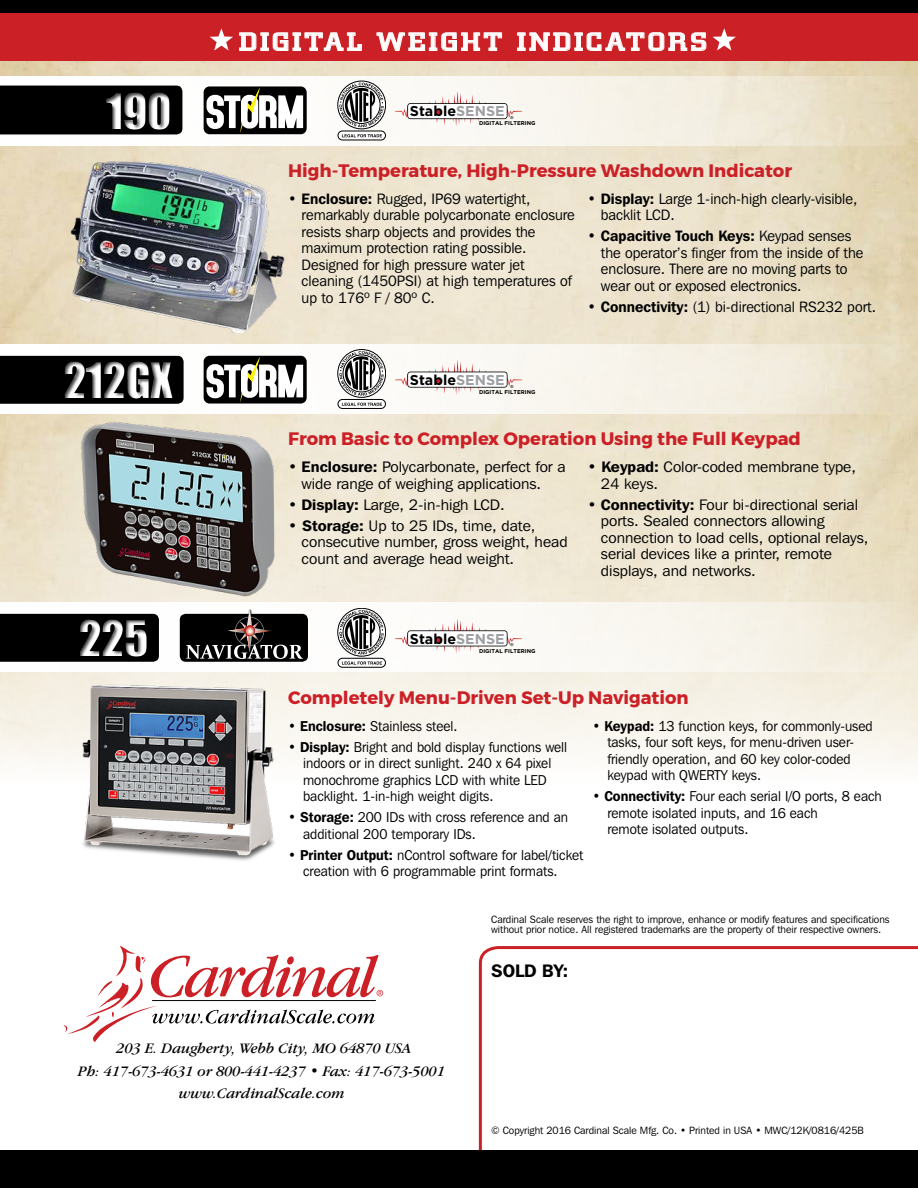
<style>
.page{position:relative;width:918px;height:1188px;background:#fff}
.page>*{position:absolute;margin:0;border:0;box-sizing:border-box;transform-origin:0 0}
.t1{font:45px "Impact";color:#fff}
.t2{font:500 26.25px "City D";letter-spacing:.06em;color:#fff;scale:1.34 1}
.t3{font:700 18px "Montserrat";color:#cc2027}
.t4{font:600 18px "Franklin Gothic IT Cby BT";color:#000}
.t5{font:15.15px/16.5px "Franklin Gothic IT Cby BT";color:#000}
.t6{font:15px/16.5px "Franklin Gothic IT Cby BT";color:#000}
.t7{font:italic 15px/22.5px "Garamond IT Cby BT";color:#000;text-align:center}
.t8{font:14.25px/16.5px "Franklin Gothic IT Cby BT";color:#000;scale:.95 1}
.t9{font:700 14.25px "Gotham";color:#000}
.t10{font:10.5px/10.5px "Franklin Gothic IT Cby BT";color:#000}
.t11{font:700 5.55px "Gotham";color:#000}
.t12{font:3.9px "Helvetica";color:#000}
.s1{color:#9d9fa2}
.s2{font-weight:600}
</style>
<div class="page">
<svg style="left:477px;top:946px;width:441px;height:205px"></svg>
<svg style="left:256px;top:76px;width:662px;height:69px"></svg>
<svg style="left:253px;top:344px;width:665px;height:70px"></svg>
<svg style="left:314px;top:602px;width:604px;height:70px;fill:#f9f6ef"></svg>
<div style="left:0;top:0;width:918px;height:15px;background:#000"></div>
<div style="left:1px;top:613px;width:71px;height:49px;background:#000"></div>
<div style="left:178px;top:612px;width:132px;height:51px;border:2px solid #fff;border-radius:7px"></div>
<svg style="left:63px;top:946px;width:320px;height:96px"></svg>
<div style="left:0;top:1151px;width:918px;height:37px;background:#000"></div>
<div style="left:0;top:13px;width:918px;height:48px;background:#cc2027"></div>
<img style="left:71px;top:421px;width:216px;height:180px">
<div style="left:338px;top:81px;width:48px;height:48px;border:1px solid #000;border-radius:50%"></div>
<svg style="left:339px;top:83px;width:45px;height:44px"></svg>
<svg style="left:338px;top:131px;width:47px;height:9px"></svg>
<div style="left:338px;top:131px;width:48px;height:9px;border:1px solid #000;border-radius:4px"></div>
<svg style="left:342px;top:134px;width:40px;height:3px"></svg>
<svg style="left:395px;top:92px;width:127px;height:35px"></svg>
<div style="left:338px;top:349px;width:48px;height:49px;border:1px solid #000;border-radius:50%"></div>
<svg style="left:339px;top:351px;width:45px;height:45px"></svg>
<svg style="left:338px;top:399px;width:47px;height:9px"></svg>
<div style="left:338px;top:399px;width:48px;height:10px;border:1px solid #000;border-radius:4px"></div>
<svg style="left:342px;top:403px;width:40px;height:3px"></svg>
<svg style="left:395px;top:361px;width:127px;height:34px"></svg>
<div style="left:338px;top:608px;width:48px;height:48px;border:1px solid #000;border-radius:50%"></div>
<svg style="left:339px;top:610px;width:45px;height:45px"></svg>
<div style="left:338px;top:658px;width:47px;height:9px;background:#fff;border-radius:4px"></div>
<div style="left:338px;top:658px;width:48px;height:9px;border:1px solid #000;border-radius:4px"></div>
<svg style="left:342px;top:661px;width:40px;height:4px"></svg>
<svg style="left:395px;top:619px;width:127px;height:35px"></svg>
<img style="left:70px;top:675px;width:216px;height:186px">
<div style="left:185px;top:609px;width:121px;height:52px;background:#000"></div>
<svg style="left:213px;top:609px;width:90px;height:50px"></svg>
<img style="left:70px;top:159px;width:216px;height:174px">
<div style="left:202px;top:85px;width:106px;height:51px;border:2px solid #fff;border-radius:7px"></div>
<svg style="left:236px;top:88px;width:68px;height:45px"></svg>
<div style="left:1px;top:85px;width:97px;height:50px;background:#000"></div>
<div style="left:98px;top:76px;width:138px;height:69px;background:#000;opacity:.75"></div>
<div style="left:202px;top:354px;width:106px;height:51px;border:2px solid #fff;border-radius:7px"></div>
<svg style="left:236px;top:357px;width:68px;height:46px"></svg>
<div style="left:1px;top:355px;width:55px;height:49px;background:#000"></div>
<div style="left:56px;top:345px;width:180px;height:68px;background:#000;opacity:.75"></div>
<div style="left:72px;top:603px;width:141px;height:68px;background:#000;opacity:.75"></div>
<svg style="left:239px;top:32px;width:123px;height:19px"></svg>
<svg style="left:376px;top:32px;width:126px;height:19px"></svg>
<svg style="left:517px;top:32px;width:190px;height:19px"></svg>
<svg style="left:713px;top:28px;width:23px;height:23px"></svg>
<svg style="left:210px;top:28px;width:23px;height:23px"></svg>
<img style="left:0;top:61px;width:1px;height:717px">
<h1 class="t1" style="left:106px;top:77px;width:67px">190</h1>
<h1 class="t1" style="left:63px;top:345px;width:110px">212GX</h1>
<h1 class="t1" style="left:79px;top:603px;width:71px">225</h1>
<h2 class="t2" style="left:239px;top:28px;width:351px">DIGITAL WEIGHT INDICATORS</h2>
<p class="t9" style="left:410px;top:103px;width:96px">Stable<span class="s1">SENSE</span></p>
<p class="t12" style="left:510px;top:116px;width:4px">®</p>
<p class="t11" style="left:479px;top:120px;width:58px">DIGITAL FILTERING</p>
<p class="t3" style="left:288px;top:159px;width:506px">High-Temperature, High-Pressure Washdown Indicator</p>
<p class="t6" style="left:302px;top:190px;width:275px;text-indent:-14px"><span class="s2">• Enclosure:</span> Rugged, IP69 watertight, remarkably durable polycarbonate enclosure resists sharp objects and provides the maximum protection rating possible.<br>Designed for high pressure water jet cleaning (1450PSI) at high temperatures of up to 176º F / 80º C.</p>
<p class="t6" style="left:601px;top:190px;width:258px;text-indent:-14px"><span class="s2">• Display:</span> Large 1-inch-high clearly-visible, backlit LCD.</p>
<p class="t6" style="left:601px;top:228px;width:264px;text-indent:-14px"><span class="s2">• Capacitive Touch Keys:</span> Keypad senses the operator’s finger from the inside of the enclosure. There are no moving parts to wear out or exposed electronics.</p>
<p class="t6" style="left:587px;top:298px;width:290px"><span class="s2">• Connectivity:</span> (1) bi-directional RS232 port.</p>
<p class="t9" style="left:410px;top:372px;width:96px">Stable<span class="s1">SENSE</span></p>
<p class="t12" style="left:510px;top:384px;width:4px">®</p>
<p class="t11" style="left:479px;top:389px;width:58px">DIGITAL FILTERING</p>
<p class="t3" style="left:288px;top:428px;width:514px">From Basic to Complex Operation Using the Full Keypad</p>
<p class="t5" style="left:302px;top:459px;width:265px;text-indent:-13px"><span class="s2">• Enclosure:</span> Polycarbonate, perfect for a wide range of weighing applications.</p>
<p class="t5" style="left:288px;top:496px;width:218px"><span class="s2">• Display:</span> Large, 2-in-high LCD.</p>
<p class="t5" style="left:302px;top:517px;width:267px;text-indent:-13px"><span class="s2">• Storage:</span> Up to 25 IDs, time, date, consecutive number, gross weight, head count and average head weight.</p>
<p class="t5" style="left:601px;top:459px;width:257px;text-indent:-13px"><span class="s2">• Keypad:</span> Color-coded membrane type,<br>24 keys.</p>
<p class="t5" style="left:601px;top:496px;width:269px;text-indent:-13px"><span class="s2">• Connectivity:</span> Four bi-directional serial ports. Sealed connectors allowing connection to load cells, optional relays, serial devices like a printer, remote displays, and networks.</p>
<p class="t9" style="left:410px;top:630px;width:96px">Stable<span class="s1">SENSE</span></p>
<p class="t12" style="left:510px;top:643px;width:4px">®</p>
<p class="t11" style="left:479px;top:647px;width:58px">DIGITAL FILTERING</p>
<p class="t3" style="left:288px;top:686px;width:402px">Completely Menu-Driven Set-Up Navigation</p>
<p class="t8" style="left:288px;top:717px;width:180px">• <span class="s2">Enclosure:</span> Stainless steel.</p>
<p class="t8" style="left:303px;top:738px;width:280px;text-indent:-15px">• <span class="s2">Display:</span> Bright and bold display functions well indoors or in direct sunlight. 240 x 64 pixel monochrome graphics LCD with white LED backlight. 1-in-high weight digits.</p>
<p class="t8" style="left:303px;top:809px;width:281px;text-indent:-15px">• <span class="s2">Storage:</span> 200 IDs with cross reference and an additional 200 temporary IDs.</p>
<p class="t8" style="left:303px;top:846px;width:296px;text-indent:-15px">• <span class="s2">Printer Output:</span> nControl software for label/ticket creation with 6 programmable print formats.</p>
<p class="t8" style="left:607px;top:717px;width:281px;text-indent:-15px">• <span class="s2">Keypad:</span> 13 function keys, for commonly-used tasks, four soft keys, for menu-driven user&shy;friendly operation, and 60 key color-coded keypad with QWERTY keys.</p>
<p class="t8" style="left:607px;top:788px;width:290px;text-indent:-15px">• <span class="s2">Connectivity:</span> Four each serial I/O ports, 8 each remote isolated inputs, and 16 each<br>remote isolated outputs.</p>
<p class="t10" style="left:491px;top:914px;width:400px">Cardinal Scale reserves the right to improve, enhance or modify features and specifications without prior notice. All registered trademarks are the property of their respective owners.</p>
<p class="t4" style="left:491px;top:960px;width:79px">SOLD BY:</p>
<p class="t7" style="left:78px;top:1037px;width:368px">203 E. Daugherty, Webb City, MO 64870 USA<br>Ph: 417-673-4631 or 800-441-4237 • Fax: 417-673-5001 www.CardinalScale.com</p>
<p class="t10" style="left:491px;top:1125px;width:374px">© Copyright 2016 Cardinal Scale Mfg. Co. • Printed in USA • MWC/12K/0816/425B</p>
</div>
